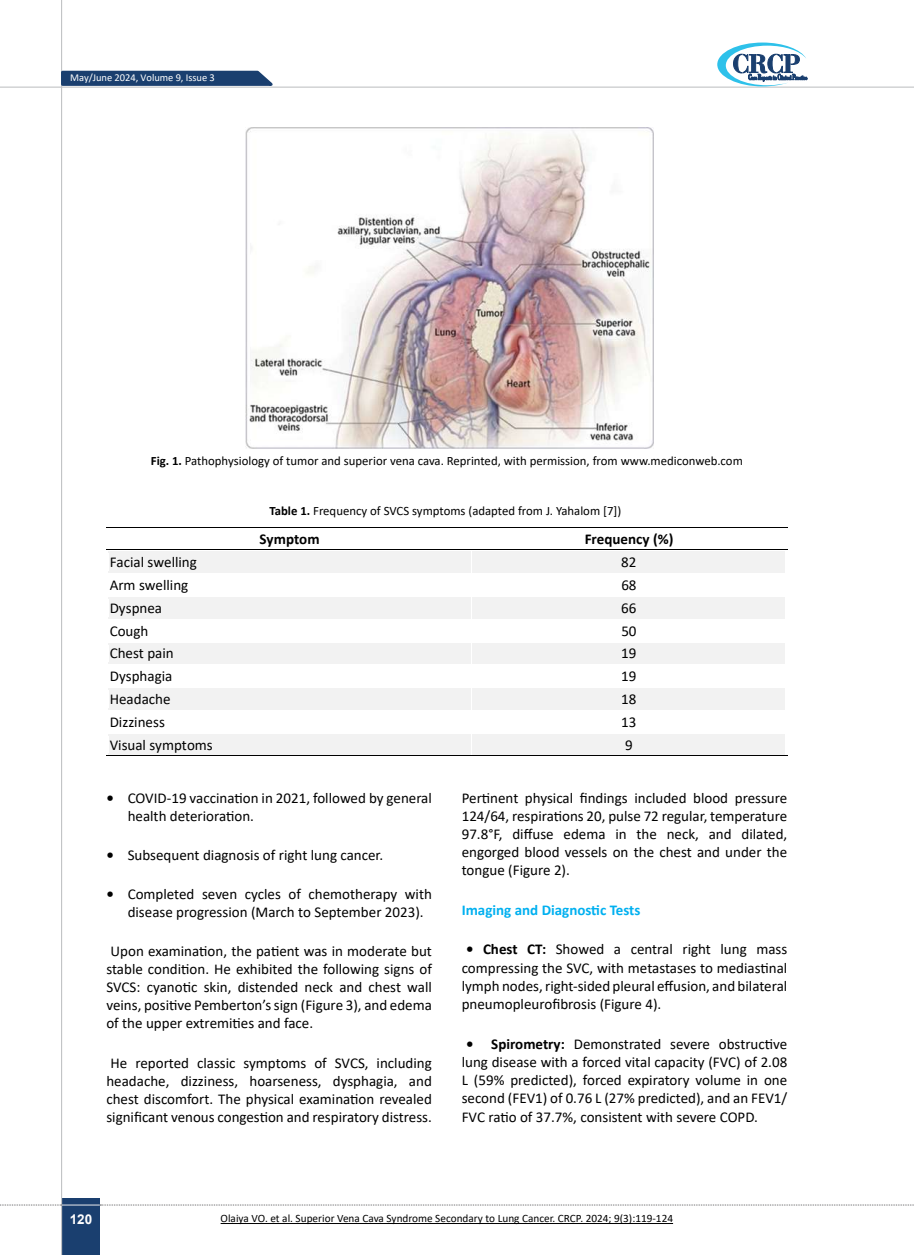
<style>
.page{position:relative;width:915px;height:1255px;background:#fff}
.page>*{position:absolute;margin:0;border:0;box-sizing:border-box;transform-origin:0 0}
.t1{font:15px/18.3px "Calibri";color:#000;text-align:justify}
.t2{font:700 15px "Calibri";color:#00b0f0}
.t3{font:700 15px "Calibri";color:#000}
.t4{font:700 13.5px "Arial";color:#fff}
.t5{font:12.75px "Calibri";color:#000}
.t6{font:11.25px "Calibri";color:#000}
.t7{font:10.5px "Calibri";letter-spacing:-.005em;color:#fff}
.s1{font-weight:700}
</style>
<div class="page">
<div style="left:61px;top:1198px;width:39px;height:56px;background:#1a3f6f"></div>
<hr style="left:61px;top:0;width:1px;height:1254px;background:#c2c4c6">
<hr style="left:0;top:87px;width:913px;height:1px;background:#c2c4c6">
<hr style="left:61px;top:1204px;width:39px;height:1px;background:#ebebec">
<svg style="left:0;top:1204px;width:62px;height:1px"></svg>
<svg style="left:100px;top:1204px;width:814px;height:1px"></svg>
<svg style="left:717px;top:43px;width:89px;height:43px"></svg>
<svg style="left:59px;top:70px;width:220px;height:17px;background:#3e5d85"></svg>
<hr style="left:220px;top:1222px;width:452px;height:1px;background:#000">
<img style="left:245px;top:128px;width:408px;height:320px">
<hr style="left:106px;top:527px;width:365px;height:1px;background:#000">
<hr style="left:106px;top:549px;width:365px;height:1px;background:#000">
<hr style="left:471px;top:527px;width:316px;height:1px;background:#000">
<hr style="left:471px;top:549px;width:316px;height:1px;background:#000">
<div style="left:110px;top:553px;width:359px;height:18px;background:#f2f2f2"></div>
<div style="left:474px;top:553px;width:309px;height:18px;background:#f2f2f2"></div>
<hr style="left:108px;top:571px;width:362px;height:1px;background:#f2f2f2">
<hr style="left:108px;top:552px;width:362px;height:1px;background:#f2f2f2">
<hr style="left:472px;top:571px;width:312px;height:1px;background:#f2f2f2">
<hr style="left:472px;top:552px;width:312px;height:1px;background:#f2f2f2">
<div style="left:110px;top:598px;width:359px;height:19px;background:#f2f2f2"></div>
<div style="left:474px;top:598px;width:309px;height:19px;background:#f2f2f2"></div>
<hr style="left:108px;top:617px;width:362px;height:1px;background:#f2f2f2">
<hr style="left:108px;top:597px;width:362px;height:1px;background:#f2f2f2">
<hr style="left:472px;top:617px;width:312px;height:1px;background:#f2f2f2">
<hr style="left:472px;top:597px;width:312px;height:1px;background:#f2f2f2">
<div style="left:110px;top:644px;width:359px;height:18px;background:#f2f2f2"></div>
<div style="left:474px;top:644px;width:309px;height:18px;background:#f2f2f2"></div>
<hr style="left:108px;top:662px;width:362px;height:1px;background:#f2f2f2">
<hr style="left:108px;top:643px;width:362px;height:1px;background:#f2f2f2">
<hr style="left:472px;top:662px;width:312px;height:1px;background:#f2f2f2">
<hr style="left:472px;top:643px;width:312px;height:1px;background:#f2f2f2">
<div style="left:110px;top:690px;width:359px;height:18px;background:#f2f2f2"></div>
<div style="left:474px;top:690px;width:309px;height:18px;background:#f2f2f2"></div>
<hr style="left:108px;top:708px;width:362px;height:1px;background:#f2f2f2">
<hr style="left:108px;top:688px;width:362px;height:2px;background:#f2f2f2">
<hr style="left:472px;top:708px;width:312px;height:1px;background:#f2f2f2">
<hr style="left:472px;top:688px;width:312px;height:2px;background:#f2f2f2">
<div style="left:110px;top:735px;width:359px;height:19px;background:#f2f2f2"></div>
<div style="left:474px;top:735px;width:309px;height:19px;background:#f2f2f2"></div>
<hr style="left:106px;top:755px;width:365px;height:1px;background:#000">
<hr style="left:108px;top:754px;width:362px;height:1px;background:#f2f2f2">
<hr style="left:108px;top:734px;width:362px;height:1px;background:#f2f2f2">
<hr style="left:471px;top:755px;width:316px;height:1px;background:#000">
<hr style="left:472px;top:754px;width:312px;height:1px;background:#f2f2f2">
<hr style="left:472px;top:734px;width:312px;height:1px;background:#f2f2f2">
<p class="t7" style="left:70px;top:71px;width:146px">May/June 2024, Volume 9, Issue 3</p>
<p class="t5" style="left:151px;top:452px;width:593px"><span class="s1">Fig. 1.</span> Pathophysiology of tumor and superior vena cava. Reprinted, with permission, from www.mediconweb.com</p>
<p class="t5" style="left:269px;top:502px;width:353px"><span class="s1">Table 1.</span> Frequency of SVCS symptoms (adapted from J. Yahalom [7])</p>
<p class="t3" style="left:259px;top:528px;width:62px">Symptom</p>
<p class="t3" style="left:584px;top:528px;width:90px">Frequency (%)</p>
<p class="t1" style="left:110px;top:552px;width:89px">Facial swelling</p>
<p class="t1" style="left:621px;top:552px;width:17px">82</p>
<p class="t1" style="left:110px;top:575px;width:80px">Arm swelling</p>
<p class="t1" style="left:621px;top:575px;width:17px">68</p>
<p class="t1" style="left:110px;top:598px;width:54px">Dyspnea</p>
<p class="t1" style="left:621px;top:598px;width:17px">66</p>
<p class="t1" style="left:110px;top:621px;width:40px">Cough</p>
<p class="t1" style="left:621px;top:621px;width:17px">50</p>
<p class="t1" style="left:110px;top:644px;width:65px">Chest pain</p>
<p class="t1" style="left:621px;top:644px;width:17px">19</p>
<p class="t1" style="left:110px;top:666px;width:64px">Dysphagia</p>
<p class="t1" style="left:621px;top:666px;width:17px">19</p>
<p class="t1" style="left:110px;top:689px;width:62px">Headache</p>
<p class="t1" style="left:621px;top:689px;width:17px">18</p>
<p class="t1" style="left:110px;top:712px;width:57px">Dizziness</p>
<p class="t1" style="left:621px;top:712px;width:17px">13</p>
<p class="t1" style="left:110px;top:735px;width:104px">Visual symptoms</p>
<p class="t1" style="left:625px;top:735px;width:9px">9</p>
<p class="t1" style="left:128px;top:788px;width:305px;text-indent:-21px"><span class="s1">•</span> COVID-19 vaccination in 2021, followed by general health deterioration.</p>
<p class="t1" style="left:106px;top:845px;width:278px"><span class="s1">•</span> Subsequent diagnosis of right lung cancer.</p>
<p class="t1" style="left:128px;top:884px;width:305px;text-indent:-21px"><span class="s1">•</span> Completed seven cycles of chemotherapy with disease progression (March to September 2023).</p>
<p class="t1" style="left:106px;top:942px;width:327px">Upon examination, the patient was in moderate but stable condition. He exhibited the following signs of SVCS: cyanotic skin, distended neck and chest wall veins, positive Pemberton’s sign (Figure 3), and edema of the upper extremities and face.</p>
<p class="t1" style="left:106px;top:1053px;width:327px">He reported classic symptoms of SVCS, including headache, dizziness, hoarseness, dysphagia, and chest discomfort. The physical examination revealed significant venous congestion and respiratory distress.</p>
<p class="t1" style="left:461px;top:788px;width:327px">Pertinent physical findings included blood pressure 124/64, respirations 20, pulse 72 regular, temperature 97.8°F, diffuse edema in the neck, and dilated, engorged blood vessels on the chest and under the tongue (Figure 2).</p>
<p class="t2" style="left:461px;top:899px;width:180px">Imaging and Diagnostic Tests</p>
<p class="t1" style="left:461px;top:939px;width:327px"><span class="s1">• Chest CT:</span> Showed a central right lung mass compressing the SVC, with metastases to mediastinal lymph nodes, right-sided pleural effusion, and bilateral pneumopleurofibrosis (Figure 4).</p>
<p class="t1" style="left:461px;top:1034px;width:327px"><span class="s1">• Spirometry:</span> Demonstrated severe obstructive lung disease with a forced vital capacity (FVC) of 2.08<br>L (59% predicted), forced expiratory volume in one second (FEV1) of 0.76 L (27% predicted), and an FEV1/ FVC ratio of 37.7%, consistent with severe COPD.</p>
<p class="t4" style="left:70px;top:1209px;width:24px">120</p>
<p class="t6" style="left:220px;top:1210px;width:454px">Olaiya VO. et al. Superior Vena Cava Syndrome Secondary to Lung Cancer. CRCP. 2024; 9(3):119-124</p>
</div>
